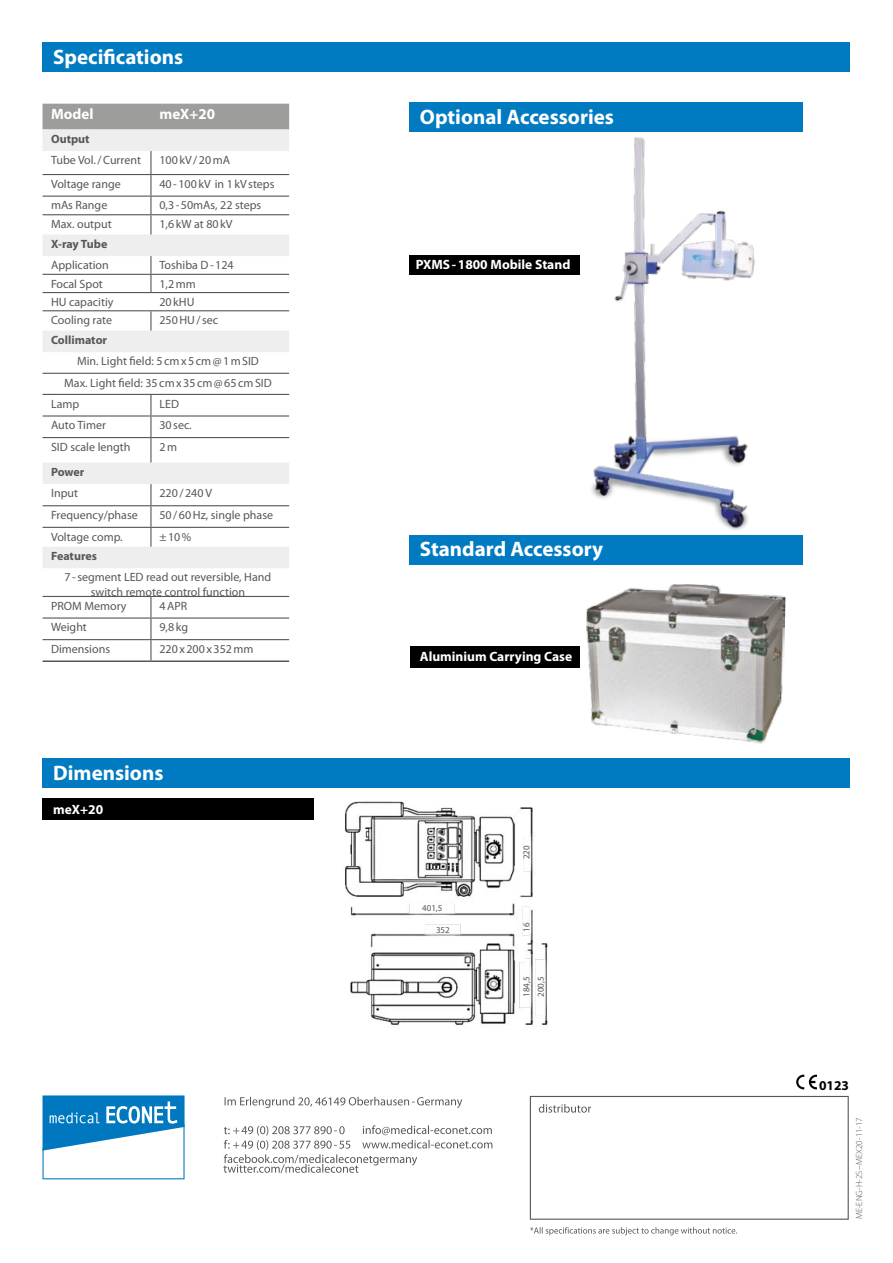
<style>
.page{position:relative;width:893px;height:1263px;background:#fff}
.page>*{position:absolute;margin:0;border:0;box-sizing:border-box;transform-origin:0 0}
.t1{font:700 21px "Myriad Pro";color:#fff}
.t2{font:700 15px "Myriad Pro";color:#fff}
.t3{font:700 13.5px "Myriad Pro";color:#fff}
.t4{font:700 13.5px "Myriad Pro";color:#000}
.t5{font:12px "Myriad Pro";color:#575756}
.t6{font:700 12px "Myriad Pro";color:#575756}
.t7{font:300 9px "Myriad Pro";color:#575756}
.t8{font:9px/14.4px "Myriad Pro";color:#575756}
</style>
<div class="page">
<div style="left:43px;top:43px;width:807px;height:29px;background:#007bc2"></div>
<div style="left:43px;top:758px;width:807px;height:30px;background:#007bc2"></div>
<div style="left:43px;top:104px;width:246px;height:25px;background:#9d9d9c"></div>
<svg style="left:43px;top:129px;width:246px;height:439px"></svg>
<hr style="left:150px;top:151px;width:2px;height:23px;background:#575756">
<hr style="left:150px;top:175px;width:2px;height:21px;background:#575756">
<svg style="left:150px;top:197px;width:2px;height:37px"></svg>
<hr style="left:150px;top:311px;width:2px;height:20px;background:#575756">
<hr style="left:150px;top:395px;width:2px;height:20px;background:#575756">
<hr style="left:150px;top:417px;width:2px;height:20px;background:#575756">
<hr style="left:150px;top:438px;width:2px;height:25px;background:#575756">
<hr style="left:150px;top:484px;width:2px;height:21px;background:#575756">
<hr style="left:150px;top:597px;width:2px;height:20px;background:#575756">
<hr style="left:150px;top:619px;width:2px;height:20px;background:#575756">
<hr style="left:43px;top:174px;width:108px;height:1px;background:#575756">
<hr style="left:151px;top:174px;width:138px;height:1px;background:#575756">
<hr style="left:43px;top:196px;width:108px;height:1px;background:#575756">
<hr style="left:151px;top:196px;width:138px;height:1px;background:#575756">
<hr style="left:43px;top:214px;width:108px;height:1px;background:#575756">
<hr style="left:151px;top:214px;width:138px;height:1px;background:#575756">
<hr style="left:43px;top:373px;width:108px;height:1px;background:#575756">
<hr style="left:151px;top:373px;width:138px;height:1px;background:#575756">
<hr style="left:43px;top:394px;width:108px;height:1px;background:#575756">
<hr style="left:151px;top:394px;width:138px;height:1px;background:#575756">
<hr style="left:43px;top:415px;width:108px;height:2px;background:#575756">
<hr style="left:151px;top:415px;width:138px;height:2px;background:#575756">
<hr style="left:43px;top:437px;width:108px;height:1px;background:#575756">
<hr style="left:151px;top:437px;width:138px;height:1px;background:#575756">
<hr style="left:43px;top:617px;width:108px;height:2px;background:#575756">
<hr style="left:151px;top:617px;width:138px;height:2px;background:#575756">
<hr style="left:43px;top:596px;width:108px;height:1px;background:#575756">
<hr style="left:151px;top:596px;width:138px;height:1px;background:#575756">
<hr style="left:43px;top:639px;width:108px;height:1px;background:#575756">
<hr style="left:151px;top:639px;width:138px;height:1px;background:#575756">
<hr style="left:150px;top:640px;width:2px;height:20px;background:#575756">
<hr style="left:43px;top:660px;width:108px;height:2px;background:#575756">
<hr style="left:151px;top:660px;width:138px;height:2px;background:#575756">
<hr style="left:43px;top:274px;width:108px;height:1px;background:#575756">
<hr style="left:151px;top:274px;width:138px;height:1px;background:#575756">
<svg style="left:150px;top:256px;width:2px;height:36px"></svg>
<hr style="left:43px;top:292px;width:108px;height:1px;background:#575756">
<hr style="left:151px;top:292px;width:138px;height:1px;background:#575756">
<hr style="left:43px;top:310px;width:108px;height:1px;background:#575756">
<hr style="left:151px;top:310px;width:138px;height:1px;background:#575756">
<hr style="left:43px;top:505px;width:108px;height:1px;background:#575756">
<hr style="left:151px;top:505px;width:138px;height:1px;background:#575756">
<hr style="left:150px;top:506px;width:2px;height:21px;background:#575756">
<hr style="left:43px;top:527px;width:108px;height:1px;background:#575756">
<hr style="left:151px;top:527px;width:138px;height:1px;background:#575756">
<svg style="left:150px;top:528px;width:2px;height:19px"></svg>
<img style="left:344px;top:801px;width:204px;height:228px">
<div style="left:43px;top:799px;width:271px;height:21px;background:#000"></div>
<div style="left:409px;top:103px;width:394px;height:29px;background:#007bc2"></div>
<div style="left:409px;top:535px;width:394px;height:30px;background:#007bc2"></div>
<img style="left:586px;top:584px;width:200px;height:160px">
<div style="left:409px;top:255px;width:171px;height:19px;background:#000"></div>
<img style="left:591px;top:137px;width:164px;height:393px">
<div style="left:410px;top:647px;width:170px;height:21px;background:#000"></div>
<svg style="left:796px;top:1075px;width:21px;height:14px"></svg>
<div style="left:530px;top:1096px;width:319px;height:124px;border:1px solid #575756"></div>
<svg style="left:539px;top:1104px;width:52px;height:9px"></svg>
<svg style="left:530px;top:1227px;width:207px;height:8px"></svg>
<svg style="left:225px;top:1097px;width:237px;height:11px"></svg>
<svg style="left:223px;top:1125px;width:269px;height:48px"></svg>
<svg style="left:43px;top:1095px;width:142px;height:84px"></svg>
<h1 class="t1" style="left:53px;top:43px;width:132px">Specifications</h1>
<p class="t2" style="left:51px;top:104px;width:44px">Model</p>
<p class="t2" style="left:159px;top:104px;width:57px">meX+20</p>
<p class="t6" style="left:51px;top:131px;width:40px">Output</p>
<p class="t5" style="left:51px;top:153px;width:91px">Tube Vol./Current</p>
<p class="t5" style="left:159px;top:153px;width:72px">100kV/20mA</p>
<p class="t5" style="left:51px;top:176px;width:71px">Voltage range</p>
<p class="t5" style="left:159px;top:176px;width:117px">40-100kV in 1kVsteps</p>
<p class="t5" style="left:51px;top:198px;width:58px">mAs Range</p>
<p class="t5" style="left:159px;top:198px;width:103px">0,3-50mAs, 22 steps</p>
<p class="t5" style="left:51px;top:217px;width:62px">Max. output</p>
<p class="t5" style="left:159px;top:217px;width:75px">1,6kW at 80kV</p>
<p class="t6" style="left:51px;top:236px;width:58px">X-ray Tube</p>
<p class="t5" style="left:51px;top:258px;width:59px">Application</p>
<p class="t5" style="left:159px;top:258px;width:76px">Toshiba D-124</p>
<p class="t5" style="left:51px;top:276px;width:53px">Focal Spot</p>
<p class="t5" style="left:159px;top:276px;width:38px">1,2mm</p>
<p class="t5" style="left:51px;top:294px;width:64px">HU capacitiy</p>
<p class="t5" style="left:159px;top:294px;width:37px">20kHU</p>
<p class="t5" style="left:51px;top:313px;width:63px">Cooling rate</p>
<p class="t5" style="left:159px;top:313px;width:60px">250HU/sec</p>
<p class="t6" style="left:51px;top:332px;width:58px">Collimator</p>
<p class="t5" style="left:77px;top:354px;width:183px">Min. Light field: 5cmx5cm@1mSID</p>
<p class="t5" style="left:64px;top:375px;width:209px">Max. Light field: 35cmx35cm@65cmSID</p>
<p class="t5" style="left:51px;top:396px;width:30px">Lamp</p>
<p class="t5" style="left:159px;top:396px;width:21px">LED</p>
<p class="t5" style="left:51px;top:418px;width:56px">Auto Timer</p>
<p class="t5" style="left:159px;top:418px;width:34px">30sec.</p>
<p class="t5" style="left:51px;top:439px;width:81px">SID scale length</p>
<p class="t5" style="left:159px;top:439px;width:19px">2m</p>
<p class="t6" style="left:51px;top:464px;width:35px">Power</p>
<p class="t5" style="left:51px;top:486px;width:29px">Input</p>
<p class="t5" style="left:159px;top:486px;width:54px">220/240 V</p>
<p class="t5" style="left:51px;top:507px;width:88px">Frequency/phase</p>
<p class="t5" style="left:159px;top:507px;width:115px">50/60Hz, single phase</p>
<p class="t5" style="left:51px;top:529px;width:73px">Voltage comp.</p>
<p class="t5" style="left:159px;top:529px;width:33px">±10%</p>
<p class="t6" style="left:51px;top:548px;width:47px">Features</p>
<p class="t5" style="left:65px;top:570px;width:208px">7-segment LED read out reversible, Hand</p>
<p class="t5" style="left:91px;top:584px;width:156px">switch remote control function</p>
<p class="t5" style="left:51px;top:598px;width:77px">PROM Memory</p>
<p class="t5" style="left:159px;top:598px;width:29px">4APR</p>
<p class="t5" style="left:51px;top:620px;width:37px">Weight</p>
<p class="t5" style="left:159px;top:620px;width:30px">9,8kg</p>
<p class="t5" style="left:51px;top:641px;width:61px">Dimensions</p>
<p class="t5" style="left:159px;top:641px;width:96px">220x200x352mm</p>
<h1 class="t1" style="left:53px;top:759px;width:112px">Dimensions</h1>
<p class="t3" style="left:53px;top:796px;width:67px">PXP-20 HF</p>
<p class="t3" style="left:53px;top:801px;width:52px">meX+20</p>
<h1 class="t1" style="left:420px;top:103px;width:196px">Optional Accessories</h1>
<p class="t3" style="left:416px;top:256px;width:156px">PXMS-1800 Mobile Stand</p>
<h1 class="t1" style="left:420px;top:535px;width:185px">Standard Accessory</h1>
<p class="t3" style="left:420px;top:648px;width:154px">Aluminium Carrying Case</p>
<p class="t8" style="left:422px;top:901px;width:22px">401,5</p>
<p class="t8" style="left:436px;top:922px;width:15px">352</p>
<p class="t8" style="left:519px;top:859px;width:15px;rotate:-90deg">220</p>
<p class="t8" style="left:519px;top:932px;width:11px;rotate:-90deg">16</p>
<p class="t8" style="left:519px;top:997px;width:22px;rotate:-90deg">184,5<br>200,5</p>
<p class="t4" style="left:819px;top:1077px;width:31px">0123</p>
<p class="t7" style="left:854px;top:1219px;width:104px;rotate:-90deg">ME-ENG-H-2S--MEX20-11-17</p>
</div>
